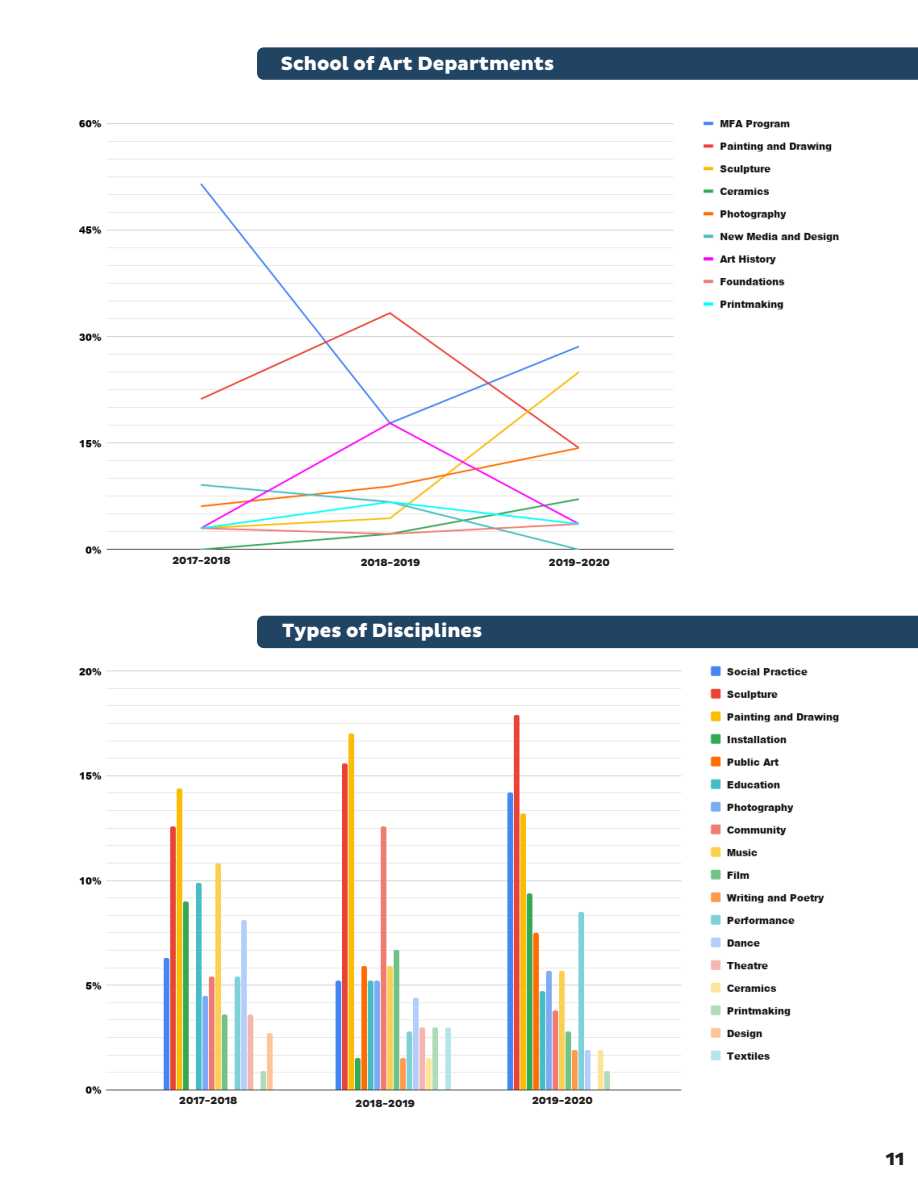
<style>
.page{position:relative;width:918px;height:1188px;background:#fff}
.page>*{position:absolute;margin:0;border:0;box-sizing:border-box;transform-origin:0 0}
.t1{font:800 19.5px "Pluto Sans";color:#fff}
.t2{font:800 18px "Pluto Sans";color:#231f20}
.t3{font:800 10.5px "Pluto Sans";color:#231f20}
</style>
<div class="page">
<img style="left:79px;top:120px;width:760px;height:434px">
<img style="left:79px;top:648px;width:785px;height:446px">
<div style="left:257px;top:47px;width:661px;height:33px;background:#224463"></div>
<div style="left:257px;top:616px;width:661px;height:32px;background:#224463"></div>
<p class="t1" style="left:281px;top:53px;width:275px">School of Art Departments</p>
<p class="t3" style="left:172px;top:554px;width:60px">2017-2018</p>
<p class="t3" style="left:361px;top:556px;width:61px">2018-2019</p>
<p class="t3" style="left:549px;top:556px;width:62px">2019-2020</p>
<p class="t1" style="left:282px;top:620px;width:201px">Types of Disciplines</p>
<p class="t3" style="left:179px;top:1095px;width:60px">2017-2018</p>
<p class="t3" style="left:356px;top:1097px;width:61px">2018-2019</p>
<p class="t3" style="left:532px;top:1095px;width:62px">2019-2020</p>
<p class="t2" style="left:886px;top:1148px;width:20px">11</p>
</div>
